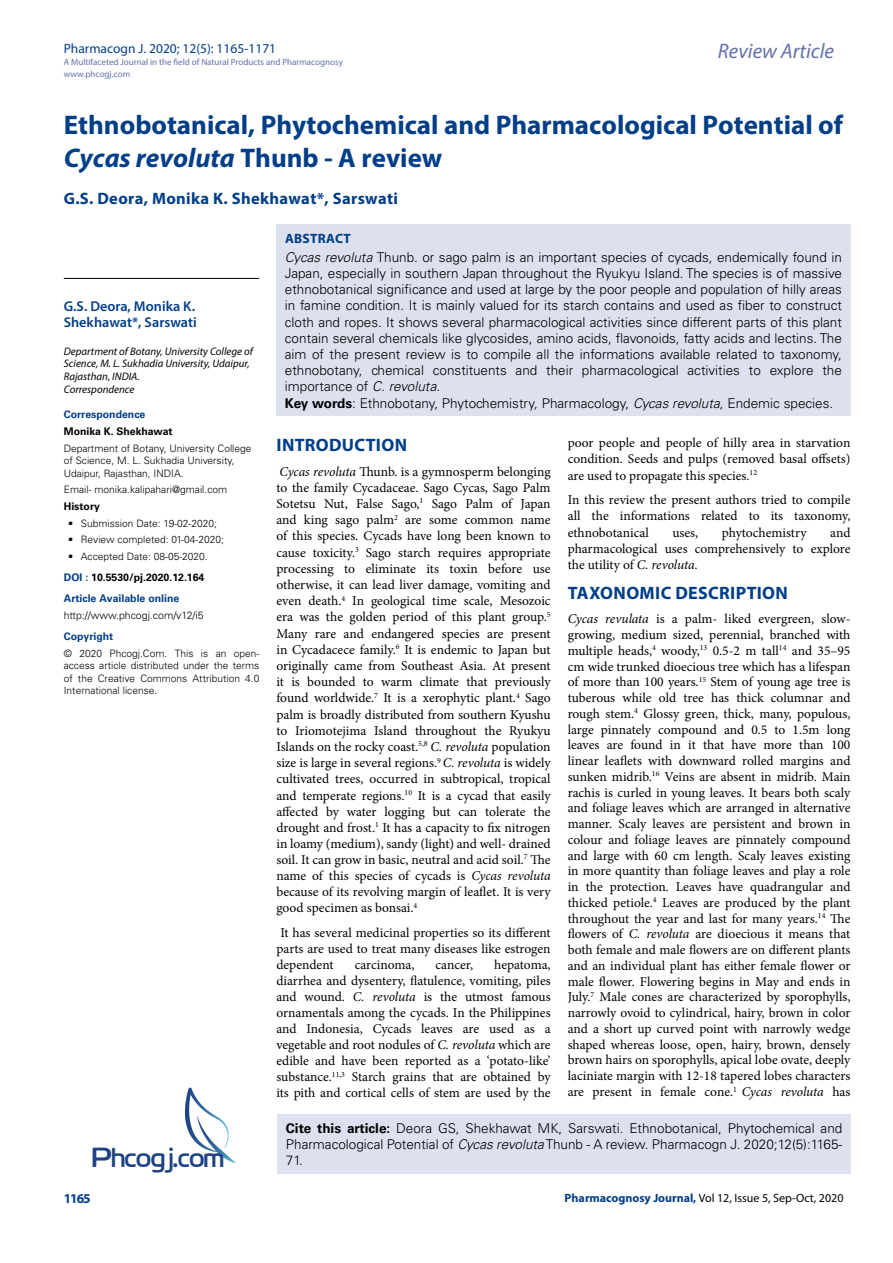
<style>
.page{position:relative;width:893px;height:1263px;background:#fff}
.page>*{position:absolute;margin:0;border:0;box-sizing:border-box;transform-origin:0 0}
.t1{font:27.6px "Cloud World";color:#1e4384}
.t2{font:700 27px/33px "Myriad Pro";color:#003e88}
.t3{font:italic 21px "Myriad Pro";color:#6273aa}
.t4{font:700 18px "Myriad Pro";letter-spacing:.02em;color:#003e88}
.t5{font:700 16.5px "Myriad Pro";letter-spacing:.02em;color:#003e88}
.t6{font:600 14.25px/16.8px "Myriad Pro";color:#003e88}
.t7{font:13.5px/16.2px "Minion Pro";letter-spacing:-.005em;color:#000;text-align:justify}
.t8{font:300 13.5px/16.2px "Univers LT Std";color:#000}
.t9{font:13.5px "Myriad Pro";color:#003f89}
.t10{font:700 13.5px "Myriad Pro";letter-spacing:.02em;color:#003e88}
.t11{font:12px "Myriad Pro";color:#000}
.t12{font:italic 10.8px/12.9px "Myriad Pro";color:#000}
.t13{font:700 10.5px/21.1px "Univers LT Std";color:#003e88}
.t14{font:300 10.5px "Univers LT Std";color:#000}
.t15{font:700 10.5px "Univers LT Std";color:#000}
.t16{font:300 10.2px/12.3px "Univers LT Std";color:#000}
.t17{font:9px/12px "Myriad Pro";color:#6273aa}
.s1{font-style:italic}
.s2{color:#000}
.s3{font-weight:700}
.s4{font-weight:700;color:#003e88}
</style>
<div class="page">
<div style="left:277px;top:1114px;width:574px;height:59px;background:#dde0ef"></div>
<svg style="left:185px;top:1087px;width:51px;height:76px"></svg>
<div style="left:276px;top:225px;width:574px;height:191px;background:#dde0ef"></div>
<hr style="left:64px;top:278px;width:195px;height:1px;background:#000">
<p class="t9" style="left:64px;top:40px;width:214px">Pharmacogn J. 2020; 12(5): 1165-1171</p>
<p class="t17" style="left:64px;top:55px;width:281px">A Multifaceted Journal in the field of Natural Products and Pharmacognosy www.phcogj.com</p>
<h3 class="t3" style="left:718px;top:38px;width:118px">Review Article</h3>
<h2 class="t2" style="left:64px;top:108px;width:781px">Ethnobotanical, Phytochemical and Pharmacological Potential of<br><span class="s1">Cycas revoluta</span> Thunb - A review</h2>
<p class="t5" style="left:64px;top:187px;width:336px">G.S. Deora, Monika K. Shekhawat*, Sarswati</p>
<p class="t6" style="left:64px;top:297px;width:134px">G.S. Deora, Monika K.<br>Shekhawat*, Sarswati</p>
<p class="t12" style="left:64px;top:344px;width:191px">Department of Botany, University College of<br>Science, M. L. Sukhadia University, Udaipur,<br>Rajasthan, INDIA.<br>Correspondence</p>
<p class="t13" style="left:64px;top:404px;width:83px">Correspondence</p>
<p class="t15" style="left:64px;top:425px;width:110px">Monika K. Shekhawat</p>
<p class="t16" style="left:64px;top:442px;width:189px">Department of Botany, University College of Science, M. L. Sukhadia University,<br>Udaipur, Rajasthan, INDIA.</p>
<p class="t16" style="left:64px;top:484px;width:165px">Email- monika.kalipahari@gmail.com</p>
<p class="t15" style="left:64px;top:500px;width:38px">History</p>
<p class="t16" style="left:68px;top:517px;width:150px">• Submission Date: 19-02-2020;</p>
<p class="t16" style="left:68px;top:533px;width:157px">• Review completed: 01-04-2020;</p>
<p class="t16" style="left:68px;top:550px;width:141px">• Accepted Date: 08-05-2020.</p>
<p class="t13" style="left:64px;top:567px;width:142px">DOI : <span class="s2">10.5530/pj.2020.12.164<br></span>Article Available online</p>
<p class="t14" style="left:64px;top:609px;width:141px">http://www.phcogj.com/v12/i5</p>
<p class="t13" style="left:64px;top:626px;width:51px">Copyright</p>
<p class="t16" style="left:64px;top:647px;width:197px;text-align:justify">© 2020 Phcogj.Com. This is an open&shy;access article distributed under the terms of the Creative Commons Attribution 4.0<br>International license.</p>
<p class="t10" style="left:285px;top:230px;width:67px">ABSTRACT</p>
<p class="t8" style="left:285px;top:249px;width:559px"><span class="s1">Cycas revoluta</span> Thunb. or sago palm is an important species of cycads, endemically found in Japan, especially in southern Japan throughout the Ryukyu Island. The species is of massive ethnobotanical significance and used at large by the poor people and population of hilly areas in famine condition. It is mainly valued for its starch contains and used as fiber to construct cloth and ropes. It shows several pharmacological activities since different parts of this plant contain several chemicals like glycosides, amino acids, flavonoids, fatty acids and lectins. The aim of the present review is to compile all the informations available related to taxonomy, ethnobotany, chemical constituents and their pharmacological activities to explore the importance of <span class="s1">C. revoluta</span>.<br><span class="s3">Key words</span>: Ethnobotany, Phytochemistry, Pharmacology, <span class="s1">Cycas revoluta</span>, Endemic species.</p>
<h3 class="t4" style="left:277px;top:433px;width:132px">INTRODUCTION</h3>
<p class="t7" style="left:276px;top:463px;width:276px"><span class="s1">Cycas revoluta</span> Thunb. is a gymnosperm belonging to the family Cycadaceae. Sago Cycas, Sago Palm Sotetsu Nut, False Sago,<sup>1</sup> Sago Palm of Japan and king sago palm<sup>2</sup> are some common name of this species. Cycads have long been known to cause toxicity.<sup>3</sup> Sago starch requires appropriate processing to eliminate its toxin before use otherwise, it can lead liver damage, vomiting and even death.<sup>4</sup> In geological time scale, Mesozoic era was the golden period of this plant group.<sup>5<br></sup>Many rare and endangered species are present in Cycadacece family.<sup>6</sup> It is endemic to Japan but originally came from Southeast Asia. At present it is bounded to warm climate that previously found worldwide.<sup>7</sup> It is a xerophytic plant.<sup>4</sup> Sago palm is broadly distributed from southern Kyushu to Iriomotejima Island throughout the Ryukyu Islands on the rocky coast.<sup>5,8</sup> <span class="s1">C. revoluta</span> population size is large in several regions.<sup>9</sup> <span class="s1">C. revoluta</span> is widely cultivated trees, occurred in subtropical, tropical and temperate regions.<sup>10</sup> It is a cycad that easily affected by water logging but can tolerate the drought and frost.<sup>1</sup> It has a capacity to fix nitrogen in loamy (medium), sandy (light) and well- drained soil. It can grow in basic, neutral and acid soil.<sup>7</sup> The name of this species of cycads is <span class="s1">Cycas revoluta </span>because of its revolving margin of leaflet. It is very good specimen as bonsai.<sup>4</sup></p>
<p class="t7" style="left:276px;top:924px;width:276px">It has several medicinal properties so its different parts are used to treat many diseases like estrogen dependent</p>
<p class="t7" style="left:276px;top:956px;width:276px;text-indent:218px">hepatoma, diarrhea and dysentery, flatulence, vomiting, piles and wound. <span class="s1">C. revoluta</span> is the utmost famous ornamentals among the cycads. In the Philippines and Indonesia, Cycads leaves are used as a vegetable and root nodules of <span class="s1">C. revoluta</span> which are edible and have been reported as a ‘potato-like’ substance.<sup>11,3</sup> Starch grains that are obtained by its pith and cortical cells of stem are used by the</p>
<p class="t7" style="left:355px;top:956px;width:61px">carcinoma,</p>
<p class="t7" style="left:436px;top:956px;width:39px">cancer,</p>
<p class="t7" style="left:568px;top:435px;width:284px">poor people and people of hilly area in starvation condition. Seeds and pulps (removed basal offsets) are used to propagate this species.<sup>12</sup></p>
<p class="t7" style="left:568px;top:492px;width:284px">In this review the present authors tried to compile all the informations related to its taxonomy, ethnobotanical</p>
<p class="t7" style="left:568px;top:524px;width:284px;text-indent:263px">and pharmacological uses comprehensively to explore the utility of <span class="s1">C. revoluta.</span></p>
<h3 class="t4" style="left:568px;top:581px;width:222px">TAXONOMIC DESCRIPTION</h3>
<p class="t7" style="left:568px;top:611px;width:284px;line-height:15.8px"><span class="s1">Cycas revulata</span> is a palm- liked evergreen, slow&shy;growing, medium sized, perennial, branched with multiple heads,<sup>4</sup> woody,<sup>13</sup> 0.5-2 m tall<sup>14</sup> and 35–95 cm wide trunked dioecious tree which has a lifespan of more than 100 years.<sup>15</sup> Stem of young age tree is tuberous while old tree has thick columnar and rough stem.<sup>4</sup> Glossy green, thick, many, populous, large pinnately compound and 0.5 to 1.5m long leaves are found in it that have more than 100 linear leaflets with downward rolled margins and sunken midrib.<sup>16</sup> Veins are absent in midrib. Main rachis is curled in young leaves. It bears both scaly and foliage leaves which are arranged in alternative manner. Scaly leaves are persistent and brown in colour and foliage leaves are pinnately compound and large with 60 cm length. Scaly leaves existing in more quantity than foliage leaves and play a role in the protection. Leaves have quadrangular and thicked petiole.<sup>4</sup> Leaves are produced by the plant throughout the year and last for many years.<sup>14</sup> The flowers of <span class="s1">C. revoluta</span> are dioecious it means that both female and male flowers are on different plants and an individual plant has either female flower or male flower. Flowering begins in May and ends in July.<sup>7</sup> Male cones are characterized by sporophylls, narrowly ovoid to cylindrical, hairy, brown in color and a short up curved point with narrowly wedge shaped whereas loose, open, hairy, brown, densely brown hairs on sporophylls, apical lobe ovate, deeply laciniate margin with 12-18 tapered lobes characters are present in female cone.<sup>1</sup> <span class="s1">Cycas revoluta</span> has</p>
<p class="t7" style="left:672px;top:524px;width:27px">uses,</p>
<p class="t7" style="left:722px;top:524px;width:86px">phytochemistry</p>
<p class="t8" style="left:286px;top:1120px;width:558px"><span class="s3">Cite this article:</span> Deora GS, Shekhawat MK, Sarswati. Ethnobotanical, Phytochemical and<br>Pharmacological Potential of <span class="s1">Cycas revoluta</span> Thunb - A review. Pharmacogn J. 2020;12(5):1165-</p>
<h1 class="t1" style="left:92px;top:1136px;width:134px">Phcogj.com</h1>
<p class="t8" style="left:286px;top:1152px;width:18px">71.</p>
<p class="t10" style="left:64px;top:1190px;width:29px">1165</p>
<p class="t11" style="left:565px;top:1190px;width:280px"><span class="s4">Pharmacognosy Journal,</span> Vol 12, Issue 5, Sep-Oct, 2020</p>
</div>
